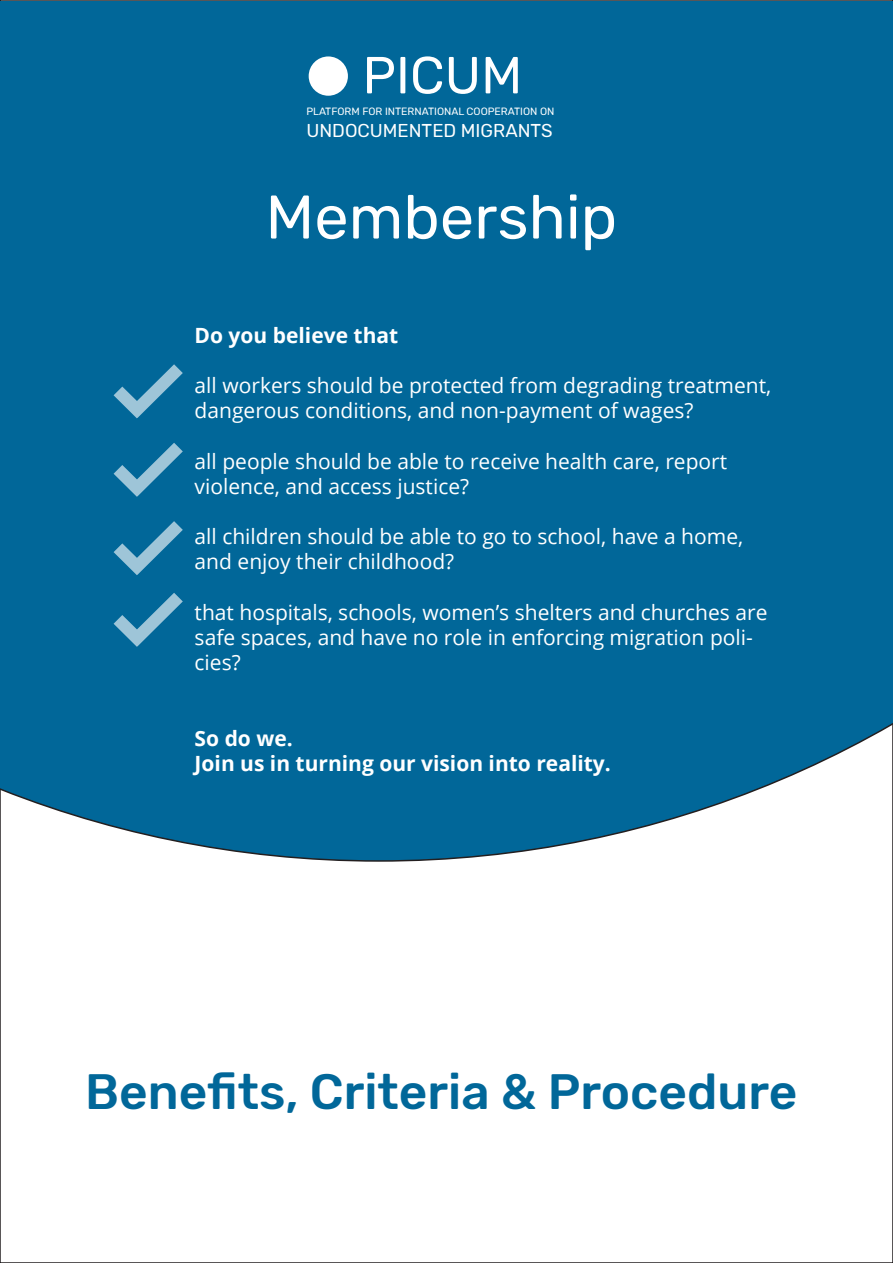
<style>
.page{position:relative;width:893px;height:1263px;background:#fff}
.page>*{position:absolute;margin:0;border:0;box-sizing:border-box;transform-origin:0 0}
.t1{font:61.5px "Rubik";color:#fff}
.t2{font:52.05px "Rubik";color:#fff}
.t3{font:500 49.5px "Rubik";color:#016799}
.t4{font:21px/25.2px "Open Sans";color:#fff}
.t5{font:700 21px/25.2px "Open Sans";color:#fff}
.t6{font:18.6px "Rubik";color:#fff}
.t7{font:10.5px "Rubik";color:#fff}
</style>
<div class="page">
<div style="left:0;top:1px;width:893px;height:861px;background:#016799"></div>
<div style="left:309px;top:56px;width:39px;height:40px;background:#fff;border-radius:50%"></div>
<svg style="left:114px;top:364px;width:69px;height:54px;background:#2d81aa"></svg>
<svg style="left:114px;top:443px;width:69px;height:54px;background:#2d81aa"></svg>
<svg style="left:114px;top:521px;width:69px;height:54px;background:#2d81aa"></svg>
<svg style="left:114px;top:593px;width:69px;height:54px;background:#2d81aa"></svg>
<h2 class="t2" style="left:362px;top:46px;width:161px">PICUM</h2>
<p class="t7" style="left:306px;top:105px;width:250px">PLATFORM FOR INTERNATIONAL COOPERATION ON</p>
<p class="t6" style="left:306px;top:120px;width:248px">UNDOCUMENTED MIGRANTS</p>
<h1 class="t1" style="left:266px;top:182px;width:353px">Membership</h1>
<p class="t5" style="left:195px;top:322px;width:205px">Do you believe that</p>
<p class="t4" style="left:195px;top:372px;width:578px">all workers should be protected from degrading treatment, dangerous conditions, and non-payment of wages?</p>
<p class="t4" style="left:195px;top:448px;width:534px">all people should be able to receive health care, report violence, and access justice?</p>
<p class="t4" style="left:195px;top:523px;width:550px">all children should be able to go to school, have a home, and enjoy their childhood?</p>
<p class="t4" style="left:195px;top:599px;width:574px">that hospitals, schools, women’s shelters and churches are safe spaces, and have no role in enforcing migration poli&shy;cies?</p>
<p class="t5" style="left:195px;top:725px;width:418px">So do we.<br>Join us in turning our vision into reality.</p>
<h3 class="t3" style="left:85px;top:1064px;width:714px">Benefits, Criteria &amp; Procedure</h3>
</div>
